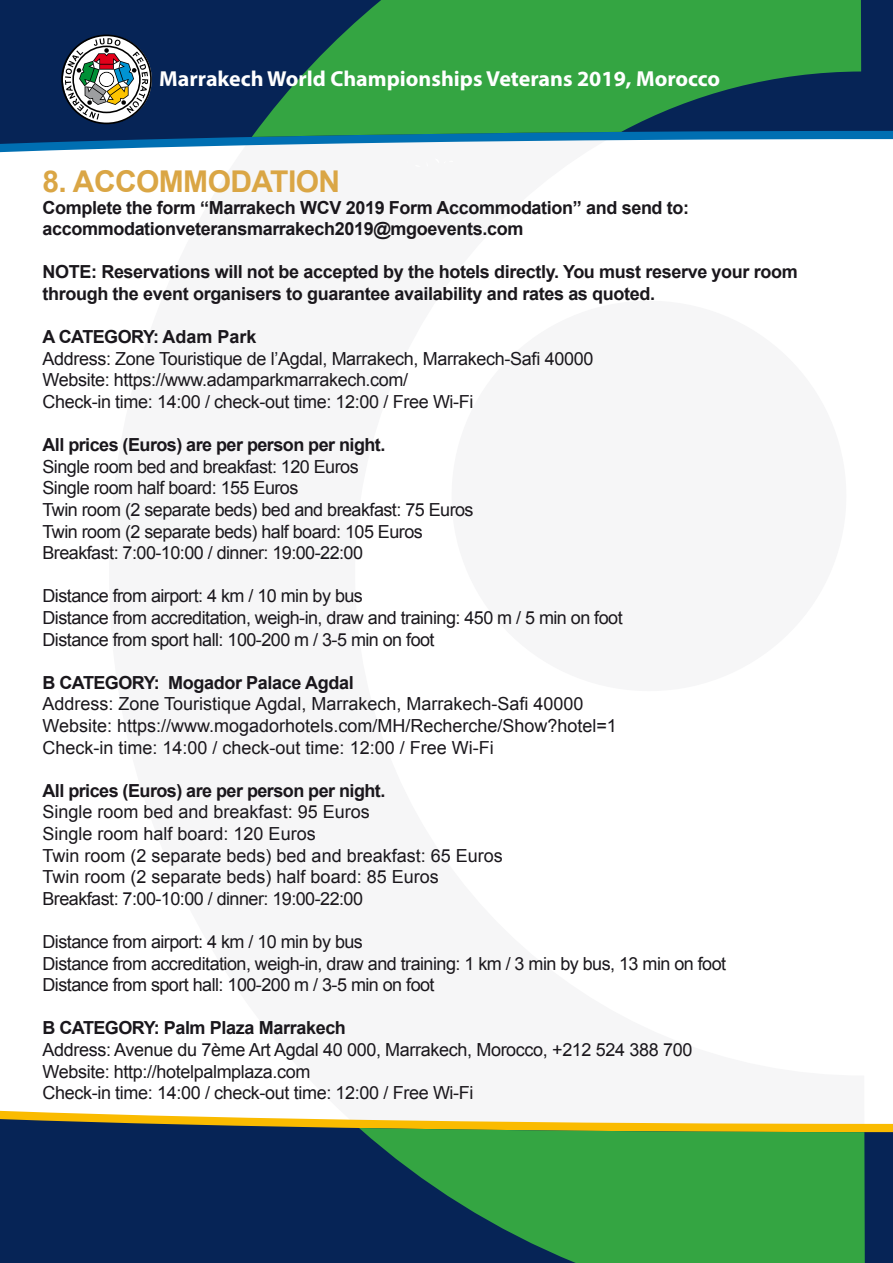
<style>
.page{position:relative;width:893px;height:1263px;background:#fff}
.page>*{position:absolute;margin:0;border:0;box-sizing:border-box;transform-origin:0 0}
.t1{font:700 30px "Arial";letter-spacing:-.02em;color:#daa645}
.t2{font:700 21.75px "Myriad Pro";color:#fff}
.t3{font:18px/21.6px "Arial";letter-spacing:-.02em;color:#1a171c}
.t4{font:700 18px/21.6px "Arial";letter-spacing:-.02em;color:#1a171c}
.t5{font:18px/21.6px "Arial";color:#1a171c}
</style>
<div class="page">
<svg style="left:0;top:1111px;width:312px;height:8px"></svg>
<svg style="left:0;top:1119px;width:893px;height:144px;background:#213654"></svg>
<svg style="left:0;top:144px;width:314px;height:8px"></svg>
<svg style="left:0;top:0;width:893px;height:144px;background:#123667"></svg>
<svg style="left:61px;top:35px;width:91px;height:89px"></svg>
<svg style="left:359px;top:1128px;width:506px;height:135px;background:#2f8c44"></svg>
<svg style="left:252px;top:0;width:609px;height:137px;background:#288849"></svg>
<p class="t2" style="left:159px;top:64px;width:562px">Marrakech World Championships Veterans 2019, Morocco</p>
<h1 class="t1" style="left:43px;top:162px;width:299px">8. ACCOMMODATION</h1>
<p class="t4" style="left:43px;top:197px;width:648px">Complete the form “Marrakech WCV 2019 Form Accommodation” and send to: accommodationveteransmarrakech2019@mgoevents.com</p>
<p class="t4" style="left:43px;top:262px;width:757px">NOTE: Reservations will not be accepted by the hotels directly. You must reserve your room through the event organisers to guarantee availability and rates as quoted.</p>
<p class="t4" style="left:43px;top:327px;width:215px">A CATEGORY: Adam Park</p>
<p class="t3" style="left:43px;top:348px;width:552px">Address: Zone Touristique de l’Agdal, Marrakech, Marrakech-Safi 40000<br>Website: https://www.adamparkmarrakech.com/<br>Check-in time: 14:00 / check-out time: 12:00 / Free Wi-Fi</p>
<p class="t4" style="left:43px;top:435px;width:344px">All prices (Euros) are per person per night.</p>
<p class="t3" style="left:43px;top:456px;width:433px">Single room bed and breakfast: 120 Euros<br>Single room half board: 155 Euros<br>Twin room (2 separate beds) bed and breakfast: 75 Euros Twin room (2 separate beds) half board: 105 Euros Breakfast: 7:00-10:00 / dinner: 19:00-22:00</p>
<p class="t3" style="left:43px;top:585px;width:582px">Distance from airport: 4 km / 10 min by bus<br>Distance from accreditation, weigh-in, draw and training: 450 m / 5 min on foot<br>Distance from sport hall: 100-200 m / 3-5 min on foot</p>
<p class="t4" style="left:43px;top:672px;width:313px">B CATEGORY: Mogador Palace Agdal</p>
<p class="t5" style="left:43px;top:693px;width:576px">Address: Zone Touristique Agdal, Marrakech, Marrakech-Safi 40000<br>Website: https://www.mogadorhotels.com/MH/Recherche/Show?hotel=1<br>Check-in time: 14:00 / check-out time: 12:00 / Free Wi-Fi</p>
<p class="t4" style="left:43px;top:780px;width:344px">All prices (Euros) are per person per night.</p>
<p class="t5" style="left:43px;top:801px;width:462px">Single room bed and breakfast: 95 Euros<br>Single room half board: 120 Euros<br>Twin room (2 separate beds) bed and breakfast: 65 Euros Twin room (2 separate beds) half board: 85 Euros Breakfast: 7:00-10:00 / dinner: 19:00-22:00</p>
<p class="t3" style="left:43px;top:931px;width:685px">Distance from airport: 4 km / 10 min by bus<br>Distance from accreditation, weigh-in, draw and training: 1 km / 3 min by bus, 13 min on foot<br>Distance from sport hall: 100-200 m / 3-5 min on foot</p>
<p class="t4" style="left:43px;top:1018px;width:305px">B CATEGORY: Palm Plaza Marrakech</p>
<p class="t3" style="left:43px;top:1039px;width:651px">Address: Avenue du 7ème Art Agdal 40 000, Marrakech, Morocco, +212 524 388 700<br>Website: http://hotelpalmplaza.com<br>Check-in time: 14:00 / check-out time: 12:00 / Free Wi-Fi</p>
</div>
